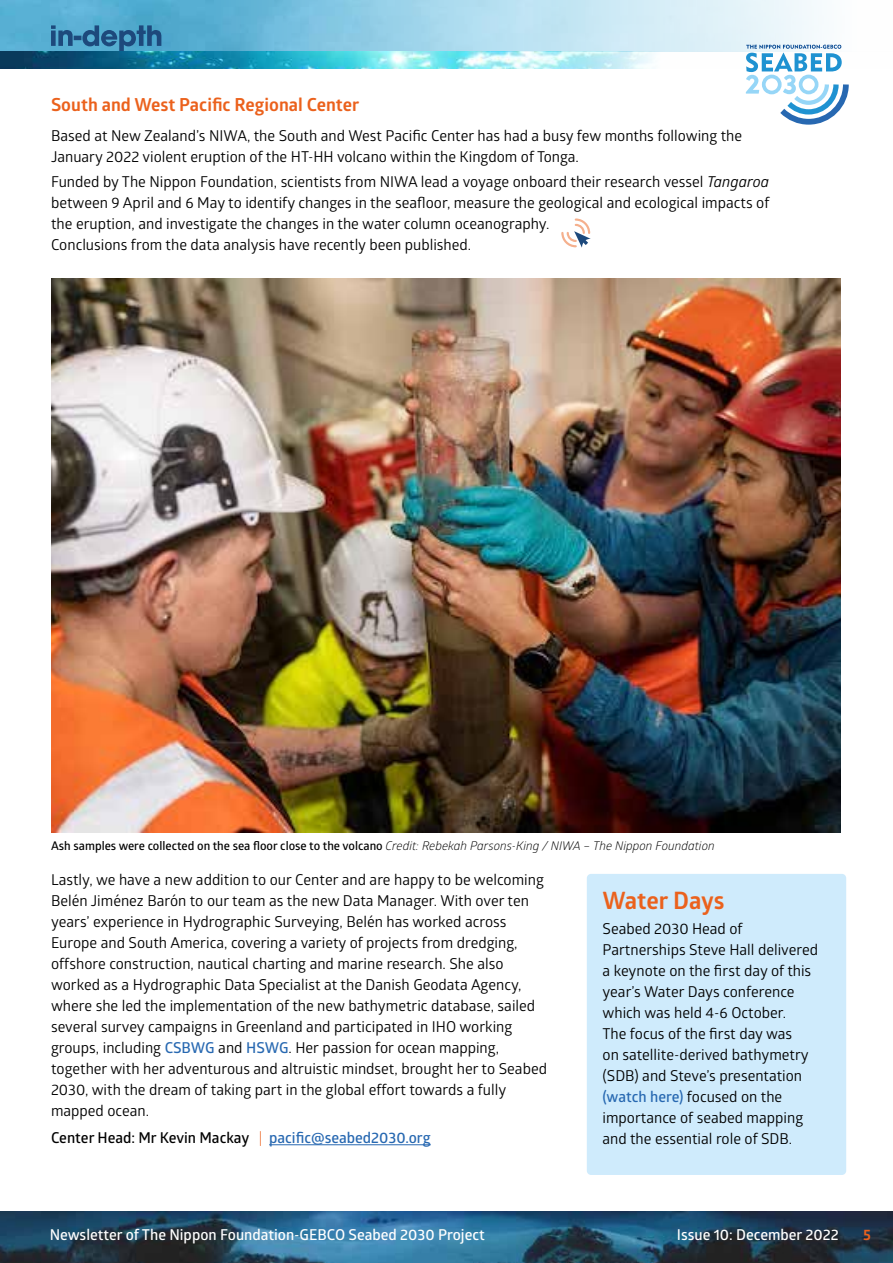
<style>
.page{position:relative;width:893px;height:1263px;background:#fff}
.page>*{position:absolute;margin:0;border:0;box-sizing:border-box;transform-origin:0 0}
.t1{font:700 24px "Glober";letter-spacing:-.005em;color:#eb611c}
.t2{font:700 18px "Glober";color:#eb611c}
.t3{font:15px/21px "Glober";color:#000}
.t4{font:600 15px "Glober";color:#fff}
.t5{font:600 15px "Glober";color:#000}
.t6{font:700 15px "Glober";color:#eb611c}
.t7{font:600 12px "Glober";color:#000}
.s1{font-style:italic}
.s2{font-weight:400;font-style:italic}
.s3{font-weight:600;color:#2768b1}
.s4{font-weight:400;color:#eb611c}
.s5{color:#2768b1}
</style>
<div class="page">
<img style="left:0;top:1212px;width:893px;height:51px">
<img style="left:0;top:0;width:841px;height:51px">
<svg style="left:0;top:51px;width:746px;height:17px"></svg>
<svg style="left:51px;top:25px;width:110px;height:26px;background:#3c83ad"></svg>
<svg style="left:746px;top:45px;width:103px;height:80px"></svg>
<svg style="left:561px;top:218px;width:30px;height:30px"></svg>
<hr style="left:269px;top:1144px;width:162px;height:1px;background:#2768b1">
<img style="left:51px;top:279px;width:790px;height:553px">
<div style="left:587px;top:874px;width:259px;height:301px;background:#cfebfc;border-radius:4px"></div>
<p class="t2" style="left:51px;top:92px;width:310px">South and West Pacific Regional Center</p>
<p class="t3" style="left:51px;top:124px;width:693px">Based at New Zealand’s NIWA, the South and West Pacific Center has had a busy few months following the<br>January 2022 violent eruption of the HT-HH volcano within the Kingdom of Tonga.</p>
<p class="t3" style="left:51px;top:171px;width:720px">Funded by The Nippon Foundation, scientists from NIWA lead a voyage onboard their research vessel <span class="s1">Tangaroa </span>between 9 April and 6 May to identify changes in the seafloor, measure the geological and ecological impacts of the eruption, and investigate the changes in the water column oceanography.<br>Conclusions from the data analysis have recently been published.</p>
<p class="t7" style="left:51px;top:837px;width:665px">Ash samples were collected on the sea floor close to the volcano <span class="s2">Credit: Rebekah Parsons-King / NIWA – The Nippon Foundation</span></p>
<h1 class="t1" style="left:603px;top:883px;width:123px">Water Days</h1>
<p class="t3" style="left:603px;top:917px;width:217px">Seabed 2030 Head of<br>Partnerships Steve Hall delivered a keynote on the first day of this year’s Water Days conference which was held 4-6 October.<br>The focus of the first day was<br>on satellite-derived bathymetry (SDB) and Steve’s presentation <span class="s3">(watch here)</span> focused on the importance of seabed mapping and the essential role of SDB.</p>
<p class="t3" style="left:51px;top:869px;width:497px">Lastly, we have a new addition to our Center and are happy to be welcoming Belén Jiménez Barón to our team as the new Data Manager. With over ten years’ experience in Hydrographic Surveying, Belén has worked across Europe and South America, covering a variety of projects from dredging, offshore construction, nautical charting and marine research. She also worked as a Hydrographic Data Specialist at the Danish Geodata Agency, where she led the implementation of the new bathymetric database, sailed several survey campaigns in Greenland and participated in IHO working groups, including <span class="s3">CSBWG</span> and <span class="s3">HSWG</span>. Her passion for ocean mapping, together with her adventurous and altruistic mindset, brought her to Seabed 2030, with the dream of taking part in the global effort towards a fully mapped ocean.</p>
<p class="t5" style="left:51px;top:1127px;width:381px">Center Head: Mr Kevin Mackay <span class="s4">|</span> <span class="s5">pacific@seabed2030.org</span></p>
<p class="t4" style="left:50px;top:1224px;width:437px">Newsletter of The Nippon Foundation-GEBCO Seabed 2030 Project</p>
<p class="t4" style="left:677px;top:1224px;width:163px">Issue 10: December 2022</p>
<p class="t6" style="left:863px;top:1224px;width:9px">5</p>
</div>
